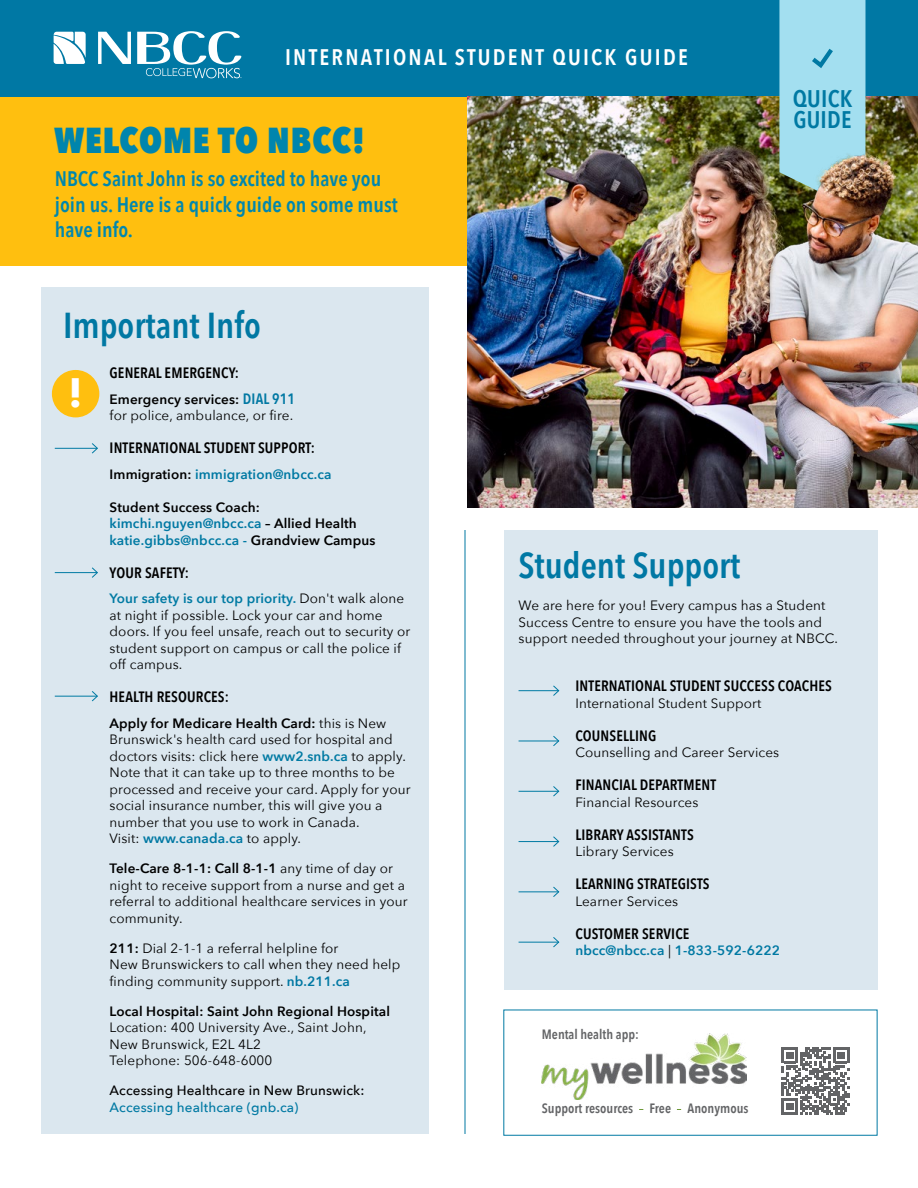
<style>
.page{position:relative;width:918px;height:1188px;background:#fff}
.page>*{position:absolute;margin:0;border:0;box-sizing:border-box;transform-origin:0 0}
.t1{font:700 40.95px "Avenir Next";color:#fff}
.t2{font:600 36px "Avenir Next Condensed";color:#0078a4}
.t3{font:800 36px "Avenir Next Condensed";letter-spacing:.025em;color:#0085ad}
.t4{font:600 36px "Avenir Next Condensed";color:#0078a3}
.t5{font:600 24px/21px "Avenir Next Condensed";letter-spacing:.01em;color:#0079a3}
.t6{font:600 22.5px "Avenir Next Condensed";letter-spacing:.1em;color:#fff}
.t7{font:600 21px/25.2px "Avenir Next Condensed";color:#0087ae}
.t8{font:600 15px "Avenir Next Condensed";letter-spacing:.01em;color:#000}
.t9{font:13.5px/16.5px "Avenir Next";letter-spacing:.01em;color:#000}
.t10{font:600 13.5px/16.5px "Avenir Next";letter-spacing:.01em;color:#000}
.t11{font:600 13.5px "Avenir Next";letter-spacing:.01em;color:#0079a3}
.t12{font:600 13.5px "Avenir Next Condensed";color:#636466}
.t13{font:500 13.5px "Avenir Next";letter-spacing:.01em;color:#000}
.t14{font:500 13.5px "Avenir Next";letter-spacing:.01em;color:#0079a3}
.s1{font-weight:600}
.s2{font-family:"Avenir Next Condensed";font-weight:600;font-size:15px;color:#0078a3}
.s3{color:#000}
.s4{color:#0078a3}
.s5{color:#007aa3}
.s6{font-weight:600;color:#007aa3}
.s7{font-weight:600;color:#0078a3}
.s8{font-weight:400;color:#000}
</style>
<div class="page">
<div style="left:41px;top:288px;width:387px;height:846px;background:#dbe7ef"></div>
<div style="left:0;top:97px;width:918px;height:169px;background:#ffbf0f"></div>
<div style="left:504px;top:530px;width:374px;height:459px;background:#dbe7ef"></div>
<div style="left:0;top:0;width:918px;height:97px;background:#0078a4"></div>
<img style="left:468px;top:97px;width:256px;height:411px">
<img style="left:542px;top:1034px;width:204px;height:66px">
<svg style="left:782px;top:1047px;width:67px;height:68px"></svg>
<hr style="left:465px;top:530px;width:1px;height:604px;background:#0079a3">
<div style="left:52px;top:370px;width:47px;height:47px;background:#ffbf0f;border-radius:50%"></div>
<hr style="left:519px;top:690px;width:40px;height:1px;background:#007aa3">
<svg style="left:552px;top:685px;width:8px;height:11px"></svg>
<hr style="left:55px;top:448px;width:42px;height:1px;background:#007aa3">
<svg style="left:91px;top:443px;width:7px;height:11px"></svg>
<hr style="left:55px;top:572px;width:42px;height:1px;background:#007aa3">
<svg style="left:91px;top:567px;width:7px;height:11px"></svg>
<hr style="left:55px;top:696px;width:42px;height:1px;background:#007aa3">
<svg style="left:91px;top:691px;width:7px;height:11px"></svg>
<hr style="left:519px;top:741px;width:40px;height:1px;background:#007aa3">
<svg style="left:552px;top:735px;width:8px;height:11px"></svg>
<hr style="left:519px;top:791px;width:40px;height:1px;background:#007aa3">
<svg style="left:552px;top:786px;width:8px;height:11px"></svg>
<hr style="left:519px;top:841px;width:40px;height:1px;background:#007aa3">
<svg style="left:552px;top:836px;width:8px;height:11px"></svg>
<hr style="left:519px;top:942px;width:40px;height:1px;background:#007aa3">
<svg style="left:552px;top:937px;width:8px;height:11px"></svg>
<hr style="left:519px;top:891px;width:40px;height:1px;background:#007aa3">
<svg style="left:552px;top:886px;width:8px;height:11px"></svg>
<div style="left:779px;top:0;width:87px;height:97px;background:#a3dff0"></div>
<svg style="left:54px;top:32px;width:32px;height:32px"></svg>
<svg style="left:98px;top:32px;width:33px;height:32px"></svg>
<svg style="left:137px;top:31px;width:105px;height:47px"></svg>
<img style="left:724px;top:97px;width:194px;height:411px">
<h3 class="t6" style="left:285px;top:38px;width:404px">INTERNATIONAL STUDENT QUICK GUIDE</h3>
<h2 class="t3" style="left:54px;top:118px;width:312px">WELCOME TO NBCC!</h2>
<h3 class="t7" style="left:55px;top:166px;width:345px">NBCC Saint John is so excited to have you join us. Here is a quick guide on some must have info.</h3>
<h2 class="t4" style="left:63px;top:295px;width:200px">Important Info</h2>
<h3 class="t5" style="left:793px;top:87px;width:61px">QUICK<br>GUIDE</h3>
<h1 class="t1" style="left:68px;top:358px;width:16px">!</h1>
<p class="t8" style="left:110px;top:360px;width:131px">GENERAL EMERGENCY:</p>
<p class="t9" style="left:110px;top:390px;width:187px"><span class="s1">Emergency services:</span> <span class="s2">DIAL 911 </span>for police, ambulance, or fire.</p>
<p class="t8" style="left:110px;top:435px;width:207px">INTERNATIONAL STUDENT SUPPORT:</p>
<p class="t11" style="left:110px;top:462px;width:223px"><span class="s3">Immigration:</span> immigration@nbcc.ca</p>
<p class="t10" style="left:110px;top:498px;width:267px">Student Success Coach: <span class="s4">kimchi.nguyen@nbcc.ca</span> – Allied Health <span class="s5">katie.gibbs@nbcc.ca -</span> Grandview Campus</p>
<p class="t8" style="left:110px;top:560px;width:81px">YOUR SAFETY:</p>
<p class="t9" style="left:110px;top:590px;width:302px"><span class="s6">Your safety is our top priority.</span> Don't walk alone at night if possible. Lock your car and home doors. If you feel unsafe, reach out to security or student support on campus or call the police if off campus.</p>
<p class="t8" style="left:110px;top:684px;width:121px">HEALTH RESOURCES:</p>
<p class="t9" style="left:110px;top:714px;width:302px"><span class="s1">Apply for Medicare Health Card:</span> this is New Brunswick's health card used for hospital and doctors visits: click here <span class="s6">www2.snb.ca</span> to apply.<br>Note that it can take up to three months to be processed and receive your card. Apply for your social insurance number, this will give you a number that you use to work in Canada.<br>Visit: <span class="s7">www.canada.ca</span> to apply.</p>
<p class="t9" style="left:110px;top:860px;width:300px"><span class="s1">Tele-Care 8-1-1: Call 8-1-1</span> any time of day or night to receive support from a nurse and get a referral to additional healthcare services in your community.</p>
<p class="t9" style="left:110px;top:939px;width:292px"><span class="s1">211:</span> Dial 2-1-1 a referral helpline for<br>New Brunswickers to call when they need help finding community support. <span class="s7">nb.211.ca</span></p>
<p class="t10" style="left:110px;top:1002px;width:282px">Local Hospital: Saint John Regional Hospital</p>
<p class="t9" style="left:110px;top:1019px;width:258px">Location: 400 University Ave., Saint John,<br>New Brunswick, E2L 4L2<br>Telephone: 506-648-6000</p>
<p class="t13" style="left:110px;top:1079px;width:257px">Accessing Healthcare in New Brunswick:</p>
<p class="t14" style="left:110px;top:1096px;width:190px">Accessing healthcare (gnb.ca)</p>
<p class="t12" style="left:688px;top:1097px;width:62px">Anonymous</p>
<h2 class="t2" style="left:519px;top:534px;width:223px">Student Support</h2>
<p class="t9" style="left:519px;top:597px;width:321px">We are here for you! Every campus has a Student<br>Success Centre to ensure you have the tools and support needed throughout your journey at NBCC.</p>
<p class="t8" style="left:575px;top:673px;width:258px">INTERNATIONAL STUDENT SUCCESS COACHES</p>
<p class="t9" style="left:575px;top:694px;width:187px">International Student Support</p>
<p class="t8" style="left:575px;top:722px;width:83px">COUNSELLING</p>
<p class="t9" style="left:575px;top:744px;width:205px">Counselling and Career Services</p>
<p class="t8" style="left:575px;top:772px;width:142px">FINANCIAL DEPARTMENT</p>
<p class="t9" style="left:575px;top:793px;width:124px">Financial Resources</p>
<p class="t8" style="left:575px;top:821px;width:120px">LIBRARY ASSISTANTS</p>
<p class="t9" style="left:575px;top:843px;width:100px">Library Services</p>
<p class="t8" style="left:575px;top:871px;width:136px">LEARNING STRATEGISTS</p>
<p class="t9" style="left:575px;top:892px;width:104px">Learner Services</p>
<p class="t8" style="left:575px;top:920px;width:116px">CUSTOMER SERVICE</p>
<p class="t11" style="left:575px;top:939px;width:206px">nbcc@nbcc.ca <span class="s8">|</span> 1-833-592-6222</p>
<p class="t12" style="left:542px;top:1023px;width:98px">Mental health app:</p>
<p class="t12" style="left:542px;top:1097px;width:131px">Support resources Free</p>
</div>
